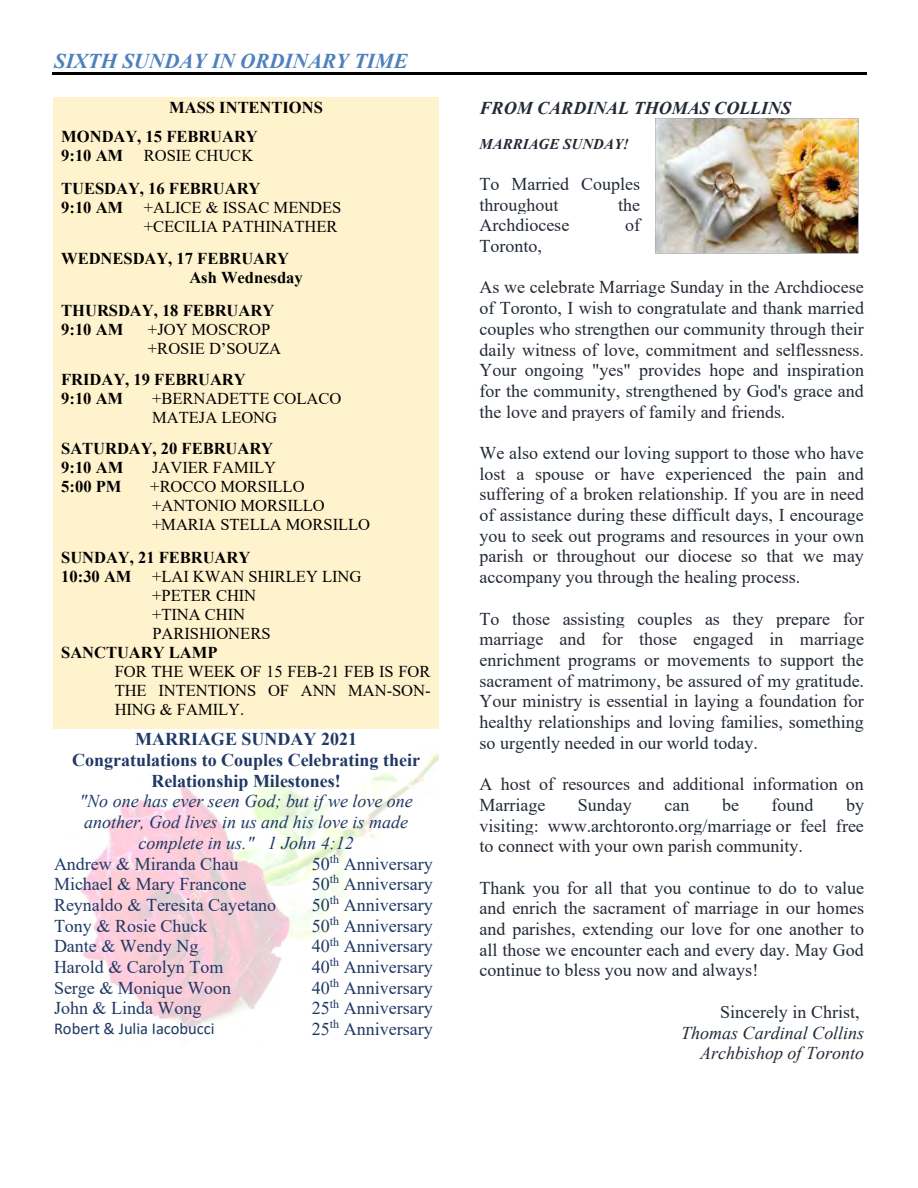
<style>
.page{position:relative;width:918px;height:1188px;background:#fff}
.page>*{position:absolute;margin:0;border:0;box-sizing:border-box;transform-origin:0 0}
.t1{font:italic 700 21px "Times New Roman";color:#4f81bd}
.t2{font:18px/20.7px "Times New Roman";color:#222a35;text-align:justify}
.t3{font:18px/20.7px "Times New Roman";color:#1f3864}
.t4{font:italic 18px/20.7px "Times New Roman";color:#1f3864;text-align:center}
.t5{font:700 18px/20.7px "Times New Roman";color:#1f3864;text-align:center}
.t6{font:italic 18px/20.7px "Times New Roman";color:#222a35;text-align:right}
.t7{font:italic 700 18px "Times New Roman";color:#222a35}
.t8{font:16.5px/19px "Times New Roman";letter-spacing:-.005em;color:#000}
.t9{font:700 16.5px/19px "Times New Roman";letter-spacing:-.005em;color:#000}
.t10{font:16.5px "Calibri";color:#1f3864}
.t11{font:italic 700 15px "Times New Roman";color:#222a35}
.s1{font-weight:400}
.s2{font-weight:700}
</style>
<div class="page">
<hr style="left:52px;top:73px;width:814px;height:2px;background:#000">
<img style="left:80px;top:753px;width:359px;height:276px">
<img style="left:655px;top:118px;width:204px;height:136px">
<div style="left:53px;top:97px;width:386px;height:632px;background:#fff3cd"></div>
<p class="t1" style="left:54px;top:47px;width:355px">SIXTH SUNDAY IN ORDINARY TIME</p>
<p class="t9" style="left:61px;top:92px;width:263px;line-height:29.4px;text-indent:108px">MASS INTENTIONS<br>MONDAY, 15 FEBRUARY</p>
<p class="t9" style="left:61px;top:138px;width:201px;line-height:32.7px">9:10 AM <span class="s1">ROSIE CHUCK<br></span>TUESDAY, 16 FEBRUARY</p>
<p class="t8" style="left:61px;top:197px;width:282px;text-align:right"><span class="s2">9:10 AM</span> +ALICE &amp; ISSAC MENDES +CECILIA PATHINATHER</p>
<p class="t9" style="left:189px;top:249px;width:115px;text-indent:-128px">WEDNESDAY, 17 FEBRUARY<br>Ash Wednesday</p>
<p class="t9" style="left:61px;top:301px;width:215px">THURSDAY, 18 FEBRUARY<br>9:10 AM</p>
<p class="t8" style="left:148px;top:319px;width:135px">+JOY MOSCROP +ROSIE D’SOUZA</p>
<p class="t9" style="left:61px;top:370px;width:186px">FRIDAY, 19 FEBRUARY<br>9:10 AM</p>
<p class="t8" style="left:152px;top:388px;width:191px">+BERNADETTE COLACO<br>MATEJA LEONG</p>
<p class="t9" style="left:61px;top:439px;width:214px">SATURDAY, 20 FEBRUARY<br>9:10 AM</p>
<p class="t8" style="left:152px;top:458px;width:126px">JAVIER FAMILY</p>
<p class="t9" style="left:61px;top:476px;width:62px">5:00 PM</p>
<p class="t8" style="left:150px;top:476px;width:221px">+ROCCO MORSILLO +ANTONIO MORSILLO +MARIA STELLA MORSILLO</p>
<p class="t9" style="left:61px;top:547px;width:191px">SUNDAY, 21 FEBRUARY</p>
<p class="t8" style="left:61px;top:566px;width:302px"><span class="s2">10:30 AM</span> +LAI KWAN SHIRLEY LING</p>
<p class="t8" style="left:152px;top:585px;width:106px">+PETER CHIN</p>
<p class="t8" style="left:152px;top:604px;width:94px">+TINA CHIN</p>
<p class="t8" style="left:152px;top:623px;width:120px">PARISHIONERS</p>
<p class="t9" style="left:61px;top:642px;width:158px">SANCTUARY LAMP</p>
<p class="t8" style="left:115px;top:661px;width:318px;text-align:justify">FOR THE WEEK OF 15 FEB-21 FEB IS FOR THE INTENTIONS OF ANN MAN-SON-HING &amp; FAMILY.</p>
<p class="t5" style="left:72px;top:728px;width:349px">MARRIAGE SUNDAY 2021<br>Congratulations to Couples Celebrating their<br>Relationship Milestones!</p>
<p class="t4" style="left:80px;top:791px;width:335px">"No one has ever seen God; but if we love one another, God lives in us and his love is made complete in us." 1 John 4:12</p>
<p class="t3" style="left:54px;top:853px;width:186px">Andrew &amp; Miranda Chau</p>
<p class="t3" style="left:312px;top:853px;width:122px;text-align:justify">50<sup>th</sup> Anniversary 50<sup>th</sup> Anniversary 50<sup>th</sup> Anniversary 50<sup>th</sup> Anniversary</p>
<p class="t3" style="left:54px;top:873px;width:224px">Michael &amp; Mary Francone<br>Reynaldo &amp; Teresita Cayetano<br>Tony &amp; Rosie Chuck<br>Dante &amp; Wendy Ng</p>
<p class="t3" style="left:312px;top:935px;width:122px;text-align:justify">40<sup>th</sup> Anniversary 40<sup>th</sup> Anniversary 40<sup>th</sup> Anniversary</p>
<p class="t3" style="left:54px;top:956px;width:179px">Harold &amp; Carolyn Tom<br>Serge &amp; Monique Woon<br>John &amp; Linda Wong</p>
<p class="t3" style="left:312px;top:998px;width:122px">25<sup>th</sup> Anniversary<br>25<sup>th</sup> Anniversary</p>
<p class="t10" style="left:54px;top:1017px;width:162px">Robert &amp; Julia Iacobucci</p>
<p class="t7" style="left:480px;top:95px;width:313px">FROM CARDINAL THOMAS COLLINS</p>
<p class="t11" style="left:480px;top:134px;width:151px">MARRIAGE SUNDAY!</p>
<p class="t2" style="left:480px;top:173px;width:162px">To Married Couples throughout</p>
<p class="t2" style="left:618px;top:194px;width:23px">the</p>
<p class="t2" style="left:480px;top:214px;width:91px">Archdiocese</p>
<p class="t2" style="left:625px;top:214px;width:16px">of</p>
<p class="t2" style="left:480px;top:235px;width:64px">Toronto,</p>
<p class="t2" style="left:480px;top:276px;width:386px">As we celebrate Marriage Sunday in the Archdiocese of Toronto, I wish to congratulate and thank married couples who strengthen our community through their daily witness of love, commitment and selflessness.<br>Your ongoing "yes" provides hope and inspiration for the community, strengthened by God's grace and the love and prayers of family and friends.</p>
<p class="t2" style="left:480px;top:442px;width:386px">We also extend our loving support to those who have lost a spouse or have experienced the pain and suffering of a broken relationship. If you are in need of assistance during these difficult days, I encourage you to seek out programs and resources in your own parish or throughout our diocese so that we may accompany you through the healing process.</p>
<p class="t2" style="left:480px;top:608px;width:386px">To those assisting couples as they prepare for marriage and for those engaged in marriage enrichment programs or movements to support the sacrament of matrimony, be assured of my gratitude.<br>Your ministry is essential in laying a foundation for healthy relationships and loving families, something so urgently needed in our world today.</p>
<p class="t2" style="left:480px;top:773px;width:386px">A host of resources and additional information on<br>Marriage</p>
<p class="t2" style="left:480px;top:794px;width:386px;text-indent:366px">by visiting: www.archtoronto.org/marriage or feel free to connect with your own parish community.</p>
<p class="t2" style="left:480px;top:877px;width:386px">Thank you for all that you continue to do to value and enrich the sacrament of marriage in our homes and parishes, extending our love for one another to all those we encounter each and every day. May God continue to bless you now and always!</p>
<p class="t2" style="left:720px;top:1001px;width:141px">Sincerely in Christ,</p>
<p class="t6" style="left:681px;top:1022px;width:185px">Thomas Cardinal Collins<br>Archbishop of Toronto</p>
<p class="t2" style="left:578px;top:794px;width:56px">Sunday</p>
<p class="t2" style="left:665px;top:794px;width:26px">can</p>
<p class="t2" style="left:722px;top:794px;width:18px">be</p>
<p class="t2" style="left:772px;top:794px;width:43px">found</p>
</div>
